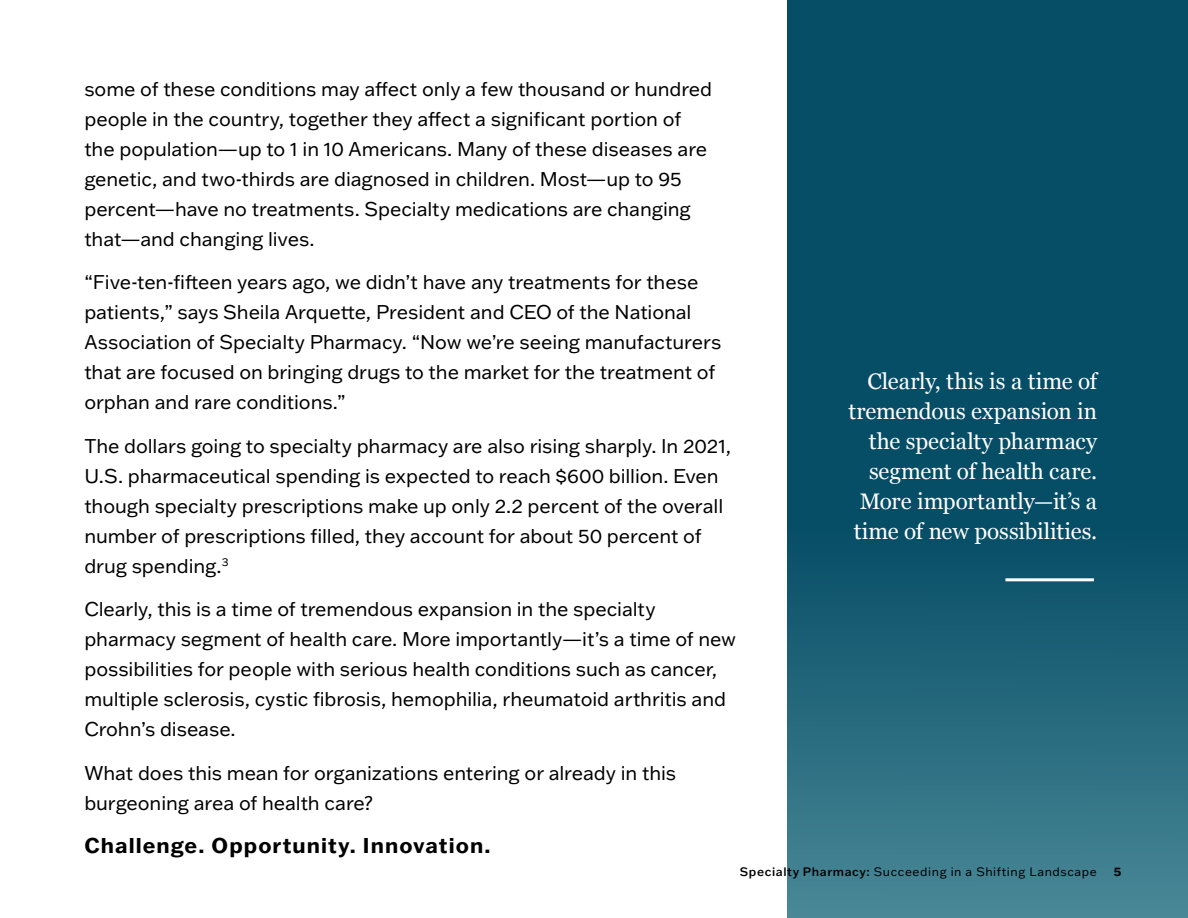
<style>
.page{position:relative;width:1188px;height:918px;background:#fff}
.page>*{position:absolute;margin:0;border:0;box-sizing:border-box;transform-origin:0 0}
.t1{font:22.5px/30px "Georgia";letter-spacing:-.005em;color:#fff;text-align:right}
.t2{font:700 21px "Franklin Gothic ATF";letter-spacing:.05em;color:#000}
.t3{font:19.5px/30px "Franklin Gothic ATF";letter-spacing:-.005em;color:#000}
.t4{font:12px "Franklin Gothic ATF";letter-spacing:.05em;color:#000}
.t5{font:700 12px "Franklin Gothic ATF";color:#000}
.s1{font-weight:500}
</style>
<div class="page">
<svg style="left:788px;top:0;width:400px;height:918px;background:#145970"></svg>
<hr style="left:1005px;top:578px;width:89px;height:3px;background:#fff">
<p class="t3" style="left:84px;top:73px;width:629px">some of these conditions may affect only a few thousand or hundred people in the country, together they affect a significant portion of the population—up to 1 in 10 Americans. Many of these diseases are genetic, and two-thirds are diagnosed in children. Most—up to 95 percent—have no treatments. Specialty medications are changing that—and changing lives.</p>
<p class="t3" style="left:84px;top:267px;width:638px">“Five-ten-fifteen years ago, we didn’t have any treatments for these patients,” says Sheila Arquette, President and CEO of the National Association of Specialty Pharmacy. “Now we’re seeing manufacturers that are focused on bringing drugs to the market for the treatment of orphan and rare conditions.”</p>
<p class="t3" style="left:84px;top:430px;width:648px">The dollars going to specialty pharmacy are also rising sharply. In 2021, U.S. pharmaceutical spending is expected to reach $600 billion. Even though specialty prescriptions make up only 2.2 percent of the overall number of prescriptions filled, they account for about 50 percent of drug spending.<sup>3</sup></p>
<p class="t3" style="left:84px;top:594px;width:653px">Clearly, this is a time of tremendous expansion in the specialty pharmacy segment of health care. More importantly—it’s a time of new possibilities for people with serious health conditions such as cancer, multiple sclerosis, cystic fibrosis, hemophilia, rheumatoid arthritis and Crohn’s disease.</p>
<p class="t3" style="left:84px;top:757px;width:593px">What does this mean for organizations entering or already in this burgeoning area of health care?</p>
<p class="t2" style="left:84px;top:831px;width:408px">Challenge. Opportunity. Innovation.</p>
<p class="t1" style="left:848px;top:365px;width:250px">Clearly, this is a time of tremendous expansion in the specialty pharmacy segment of health care.<br>More importantly—it’s a time of new possibilities.</p>
<p class="t4" style="left:740px;top:864px;width:358px"><span class="s1">Specialty Pharmacy:</span> Succeeding in a Shifting Landscape</p>
<p class="t5" style="left:1114px;top:864px;width:9px">5</p>
</div>
